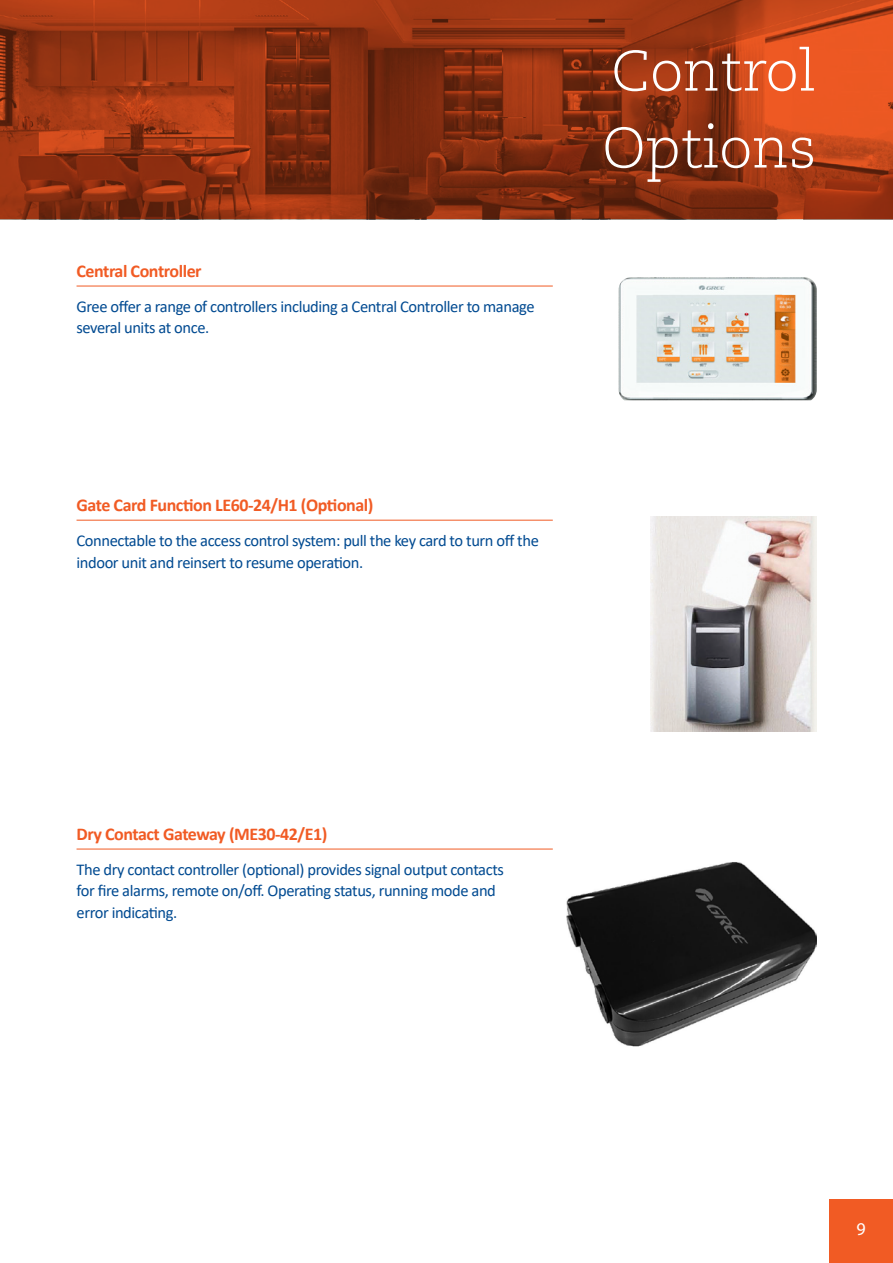
<style>
.page{position:relative;width:893px;height:1263px;background:#fff}
.page>*{position:absolute;margin:0;border:0;box-sizing:border-box;transform-origin:0 0}
.Title-New{font:300 57px "Caecilia LT Pro 45";color:#fff}
.Body_Subheading{font:700 18px "Calibri";letter-spacing:-.025em;color:#f15b24}
.t1{font:18px "Myriad Pro";color:#fff}
.Body_Copy{font:16.5px/21.8px "Calibri";letter-spacing:-.025em;color:#014a91}
</style>
<div class="page">
<img style="left:0;top:0;width:893px;height:219px">
<div style="left:829px;top:1199px;width:64px;height:64px;background:#f15b24"></div>
<hr style="left:77px;top:286px;width:476px;height:1px;background:#f15b24">
<img style="left:618px;top:277px;width:199px;height:123px">
<hr style="left:77px;top:520px;width:476px;height:1px;background:#f15b24">
<img style="left:651px;top:517px;width:166px;height:214px">
<hr style="left:77px;top:849px;width:476px;height:1px;background:#f15b24">
<img style="left:567px;top:862px;width:250px;height:185px">
<p class="Body_Subheading" style="left:77px;top:258px;width:127px">Central Controller</p>
<p class="Body_Copy" style="left:77px;top:295px;width:460px">Gree offer a range of controllers including a Central Controller to manage several units at once.</p>
<p class="Body_Subheading" style="left:77px;top:493px;width:298px">Gate Card Function LE60-24/H1 (Optional)</p>
<p class="Body_Copy" style="left:77px;top:529px;width:464px">Connectable to the access control system: pull the key card to turn off the indoor unit and reinsert to resume operation.</p>
<p class="Title-New" style="left:611px;top:34px;width:207px">Control</p>
<p class="Title-New" style="left:602px;top:111px;width:216px">Options</p>
<p class="Body_Subheading" style="left:77px;top:821px;width:252px">Dry Contact Gateway (ME30-42/E1)</p>
<p class="Body_Copy" style="left:77px;top:858px;width:429px">The dry contact controller (optional) provides signal output contacts</p>
<p class="Body_Copy" style="left:77px;top:880px;width:421px">for fire alarms, remote on/off. Operating status, running mode and</p>
<p class="Body_Copy" style="left:77px;top:901px;width:102px">error indicating.</p>
<p class="t1" style="left:856px;top:1218px;width:11px">9</p>
</div>
